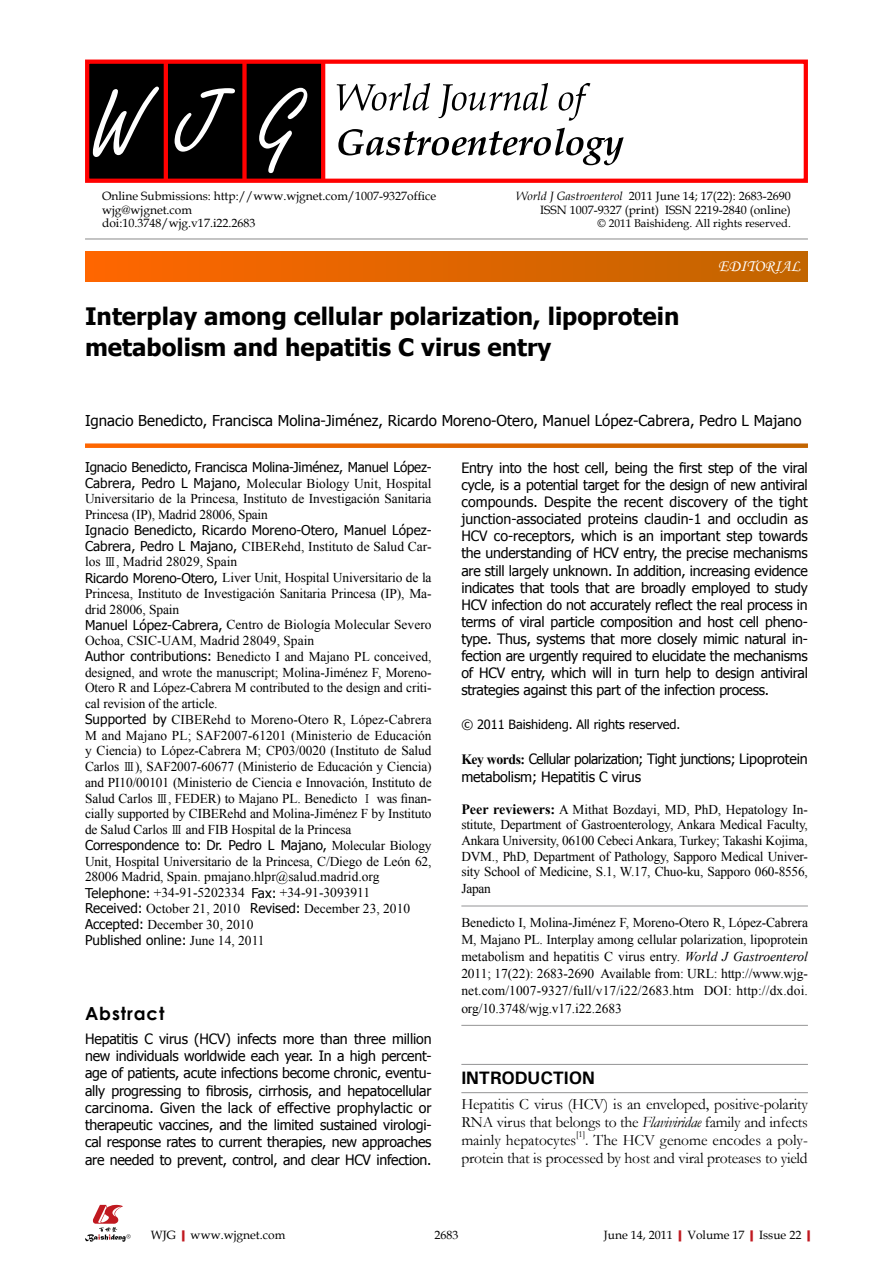
<style>
.page{position:relative;width:893px;height:1263px;background:#fff}
.page>*{position:absolute;margin:0;border:0;box-sizing:border-box;transform-origin:0 0}
.t1{font:700 24px/31.5px "Tahoma";color:#000}
.t2{font:700 18px "Univers";letter-spacing:-.01em;color:#000}
.t3{font:700 18px "Century Gothic";letter-spacing:.05em;color:#000}
.t4{font:16.5px "Monotype Corsiva";color:#fff}
.t5{font:15.75px/18px "Garamond";letter-spacing:-.015em;color:#000;text-align:justify}
.t6{font:15px "Tahoma";color:#000}
.t7{font:14.25px/17.1px "Tahoma";letter-spacing:-.015em;color:#000;text-align:justify}
.t8{font:14.25px/17.2px "Tahoma";letter-spacing:-.015em;color:#000;scale:.96 1}
.t9{font:13.5px/15.8px "Times New Roman";letter-spacing:-.01em;color:#000;text-align:justify}
.t10{font:13.5px "Tahoma";letter-spacing:-.01em;color:#000}
.t11{font:12.75px "Tahoma";letter-spacing:-.005em;color:#000}
.t12{font:12px/13.5px "Book Antiqua";color:#000;text-align:right}
.t13{font:11.25px "Book Antiqua";color:#000}
.t14{font:9.15px "Garamond";color:#000}
.s1{font-style:italic}
.s2{font-family:"Tahoma"}
.s3{font-family:"Koz Min Pro";font-size:12px}
.s4{font-family:"Times New Roman"}
.s5{font-family:"Times New Roman";font-weight:700}
.s6{font-weight:700;font-size:14.25px}
.s7{font-weight:700;color:#c01920}
</style>
<div class="page">
<div style="left:85px;top:252px;width:723px;height:29px;background:linear-gradient(to right,#f60,#c16500)"></div>
<hr style="left:85px;top:239px;width:723px;height:1px;background:#898989">
<div style="left:87px;top:61px;width:236px;height:121px;background:#000"></div>
<hr style="left:164px;top:61px;width:4px;height:121px;background:#f00">
<div style="left:242px;top:61px;width:5px;height:121px;background:#f00"></div>
<hr style="left:321px;top:61px;width:4px;height:121px;background:#f00">
<div style="left:85px;top:60px;width:723px;height:123px;border:4px solid #f00"></div>
<svg style="left:259px;top:88px;width:48px;height:85px"></svg>
<svg style="left:175px;top:88px;width:60px;height:64px"></svg>
<svg style="left:93px;top:87px;width:66px;height:70px"></svg>
<svg style="left:337px;top:83px;width:253px;height:38px"></svg>
<svg style="left:338px;top:128px;width:286px;height:37px"></svg>
<svg style="left:85px;top:1205px;width:46px;height:37px"></svg>
<hr style="left:461px;top:1064px;width:347px;height:1px;background:#949495">
<hr style="left:461px;top:1092px;width:347px;height:1px;background:#949495">
<hr style="left:461px;top:906px;width:347px;height:1px;background:#949495">
<hr style="left:461px;top:1025px;width:347px;height:1px;background:#949495">
<svg style="left:85px;top:444px;width:723px;height:4px;background:#e06703"></svg>
<p class="t12" style="left:102px;top:189px;width:336px;text-align:left">Online Submissions: http://www.wjgnet.com/1007-9327office wjg@wjgnet.com<br>doi:10.3748/wjg.v17.i22.2683</p>
<p class="t12" style="left:516px;top:189px;width:276px"><span class="s1">World J Gastroenterol</span> 2011 June 14; 17(22): 2683-2690<br>ISSN 1007-9327 (print) ISSN 2219-2840 (online)</p>
<p class="t13" style="left:598px;top:215px;width:195px">© 2011 Baishideng. All rights reserved.</p>
<p class="t4" style="left:718px;top:256px;width:84px">EDITORIAL</p>
<h1 class="t1" style="left:85px;top:298px;width:596px">Interplay among cellular polarization, lipoprotein metabolism and hepatitis C virus entry</h1>
<p class="t6" style="left:85px;top:410px;width:718px">Ignacio Benedicto, Francisca Molina-Jiménez, Ricardo Moreno-Otero, Manuel López-Cabrera, Pedro L Majano</p>
<p class="t10" style="left:85px;top:458px;width:348px">Ignacio Benedicto, Francisca Molina-Jiménez, Manuel López-</p>
<p class="t9" style="left:85px;top:475px;width:348px"><span class="s2">Cabrera, Pedro L Majano,</span> Molecular Biology Unit, Hospital Universitario de la Princesa, Instituto de Investigación Sanitaria Princesa (IP), Madrid 28006, Spain</p>
<p class="t10" style="left:85px;top:521px;width:348px">Ignacio Benedicto, Ricardo Moreno-Otero, Manuel López-</p>
<p class="t9" style="left:85px;top:538px;width:348px;text-align:left"><span class="s2">Cabrera, Pedro L Majano,</span> CIBERehd, Instituto de Salud Car&shy;los <span class="s3">Ⅲ</span>, Madrid 28029, Spain<br><span class="s2">Ricardo Moreno-Otero,</span> Liver Unit, Hospital Universitario de la Princesa, Instituto de Investigación Sanitaria Princesa (IP), Ma&shy;drid 28006, Spain<br><span class="s2">Manuel López-Cabrera,</span> Centro de Biología Molecular Severo Ochoa, CSIC-UAM, Madrid 28049, Spain<br><span class="s2">Author contributions:</span> Benedicto I and Majano PL conceived, designed, and wrote the manuscript; Molina-Jiménez F, Moreno-Otero R and López-Cabrera M contributed to the design and criti&shy;cal revision of the article.<br><span class="s2">Supported by</span> CIBERehd to Moreno-Otero R, López-Cabrera M and Majano PL; SAF2007-61201 (Ministerio de Educación y Ciencia) to López-Cabrera M; CP03/0020 (Instituto de Salud Carlos <span class="s3">Ⅲ</span>), SAF2007-60677 (Ministerio de Educación y Ciencia) and PI10/00101 (Ministerio de Ciencia e Innovación, Instituto de Salud Carlos <span class="s3">Ⅲ</span>, FEDER) to Majano PL. Benedicto <span class="s3">Ⅰ</span> was finan&shy;cially supported by CIBERehd and Molina-Jiménez F by Instituto de Salud Carlos <span class="s3">Ⅲ</span> and FIB Hospital de la Princesa</p>
<p class="t10" style="left:85px;top:836px;width:348px">Correspondence to: Dr. Pedro L Majano, <span class="s4">Molecular Biology</span></p>
<p class="t9" style="left:85px;top:853px;width:348px;text-align:left">Unit, Hospital Universitario de la Princesa, C/Diego de León 62, 28006 Madrid, Spain. pmajano.hlpr@salud.madrid.org <span class="s2">Telephone:</span> +34-91-5202334 <span class="s2">Fax:</span> +34-91-3093911<br><span class="s2">Received:</span> October 21, 2010 <span class="s2">Revised:</span> December 23, 2010<br><span class="s2">Accepted:</span> December 30, 2010</p>
<p class="t10" style="left:85px;top:931px;width:181px">Published online: <span class="s4">June 14, 2011</span></p>
<p class="t7" style="left:461px;top:458px;width:348px">Entry into the host cell, being the first step of the viral cycle, is a potential target for the design of new antiviral compounds. Despite the recent discovery of the tight junction-associated proteins claudin-1 and occludin as HCV co-receptors, which is an important step towards the understanding of HCV entry, the precise mechanisms are still largely unknown. In addition, increasing evidence indicates that tools that are broadly employed to study HCV infection do not accurately reflect the real process in terms of viral particle composition and host cell pheno&shy;type. Thus, systems that more closely mimic natural in&shy;fection are urgently required to elucidate the mechanisms of HCV entry, which will in turn help to design antiviral strategies against this part of the infection process.</p>
<p class="t11" style="left:461px;top:716px;width:221px">© 2011 Baishideng. All rights reserved.</p>
<p class="t8" style="left:461px;top:750px;width:362px"><span class="s5">Key words:</span> Cellular polarization; Tight junctions; Lipoprotein metabolism; Hepatitis C virus</p>
<p class="t9" style="left:461px;top:801px;width:348px"><span class="s6">Peer reviewers:</span> A Mithat Bozdayi, MD, PhD, Hepatology In&shy;stitute, Department of Gastroenterology, Ankara Medical Faculty, Ankara University, 06100 Cebeci Ankara, Turkey; Takashi Kojima, DVM., PhD, Department of Pathology, Sapporo Medical Univer&shy;sity School of Medicine, S.1, W.17, Chuo-ku, Sapporo 060-8556, Japan</p>
<p class="t9" style="left:461px;top:913px;width:348px;line-height:17.1px">Benedicto I, Molina-Jiménez F, Moreno-Otero R, López-Cabrera M, Majano PL. Interplay among cellular polarization, lipoprotein metabolism and hepatitis C virus entry. <span class="s1">World J Gastroenterol </span>2011; 17(22): 2683-2690 Available from: URL: http://www.wjg&shy;net.com/1007-9327/full/v17/i22/2683.htm DOI: http://dx.doi. org/10.3748/wjg.v17.i22.2683</p>
<h2 class="t3" style="left:85px;top:1000px;width:81px">Abstract</h2>
<p class="t7" style="left:85px;top:1029px;width:348px">Hepatitis C virus (HCV) infects more than three million new individuals worldwide each year. In a high percent&shy;age of patients, acute infections become chronic, eventu&shy;ally progressing to fibrosis, cirrhosis, and hepatocellular carcinoma. Given the lack of effective prophylactic or therapeutic vaccines, and the limited sustained virologi&shy;cal response rates to current therapies, new approaches are needed to prevent, control, and clear HCV infection.</p>
<h2 class="t2" style="left:461px;top:1067px;width:135px">INTRODUCTION</h2>
<p class="t5" style="left:461px;top:1094px;width:348px">Hepatitis C virus (HCV) is an enveloped, positive-polarity RNA virus that belongs to the <span class="s1">Flaviviridae</span> family and infects mainly hepatocytes</p>
<p class="t14" style="left:576px;top:1128px;width:11px">[1]</p>
<p class="t5" style="left:461px;top:1130px;width:348px;text-align:right">. The HCV genome encodes a poly-<br>protein that is processed by host and viral proteases to yield</p>
<p class="t12" style="left:151px;top:1227px;width:136px">WJG<span class="s7">|</span>www.wjgnet.com</p>
<p class="t12" style="left:604px;top:1227px;width:214px">June 14, 2011<span class="s7">|</span>Volume 17<span class="s7">|</span>Issue 22<span class="s7">|</span></p>
<p class="t12" style="left:434px;top:1227px;width:25px">2683</p>
</div>
